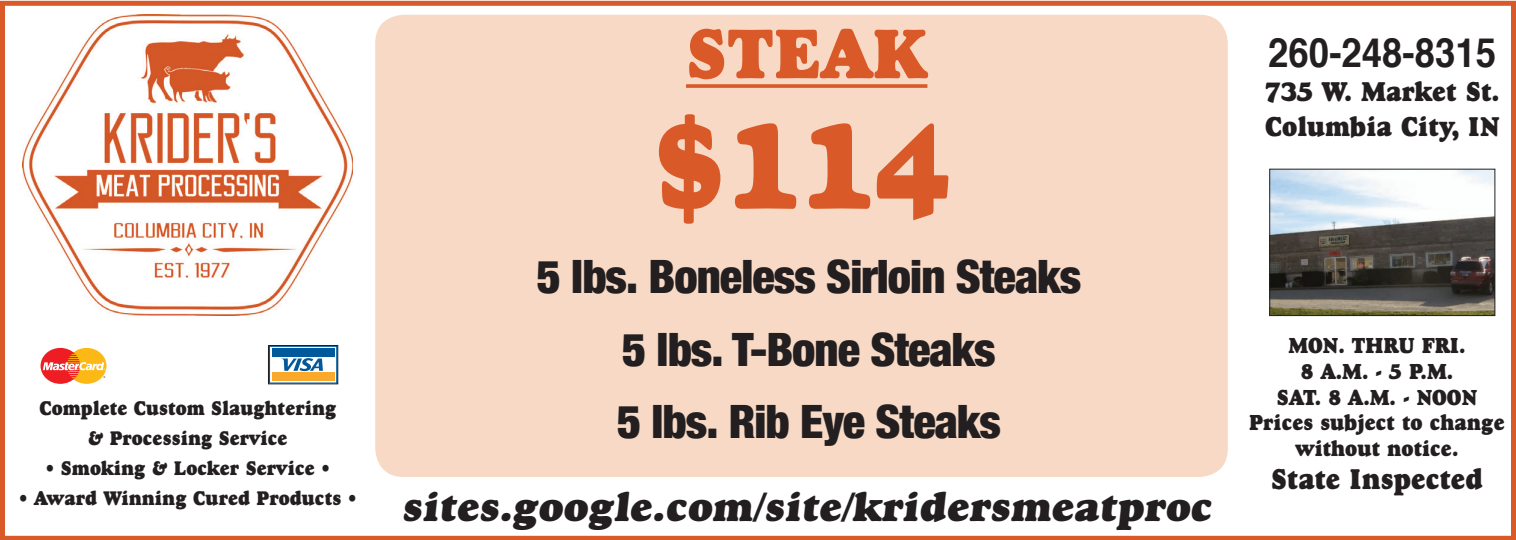
<style>
.page{position:relative;width:1516px;height:540px;background:#fff}
.page>*{position:absolute;margin:0;border:0;box-sizing:border-box;transform-origin:0 0}
.t1{font:125px "Goudy Heavyface";color:#d95a28;scale:.91 1}
.t2{font:71px "Goudy Heavyface";color:#d95a28;scale:.95 1}
.t3{font:900 condensed 46px/72.5px "Helvetica Neue";letter-spacing:-.02em;color:#231f20;text-align:center}
.t4{font:40.75px "Goudy Heavyface";color:#231f20}
.t5{font:700 40.5px "Helvetica";color:#231f20;scale:.91 1}
.t6{font:29px "Goudy Heavyface";color:#231f20;scale:.9 1}
.t7{font:27.5px/34.5px "Goudy Heavyface";color:#231f20;scale:.9 1}
.t8{font:22px/25.8px "Goudy Heavyface";color:#231f20;text-align:center;scale:.9 1}
.t9{font:20px/30px "Goudy Heavyface";color:#231f20;text-align:center;scale:.9 1}
</style>
<div class="page">
<div style="left:375px;top:15px;width:852px;height:462px;background:#f7d9c5;border-radius:28px"></div>
<div style="left:0;top:1px;width:1515px;height:539px;border:5px solid #d95a28"></div>
<img style="left:23px;top:15px;width:330px;height:301px">
<img style="left:40px;top:347px;width:67px;height:31px">
<div style="left:67px;top:348px;width:39px;height:36px;background:#fcb814;border-radius:50%"></div>
<svg style="left:41px;top:348px;width:64px;height:36px"></svg>
<svg style="left:272px;top:348px;width:63px;height:33px"></svg>
<svg style="left:281px;top:358px;width:42px;height:13px"></svg>
<div style="left:272px;top:348px;width:62px;height:9px;background:#00599a"></div>
<div style="left:272px;top:373px;width:62px;height:8px;background:#faa92a"></div>
<div style="left:268px;top:345px;width:70px;height:39px;border:1px solid #231f20"></div>
<svg style="left:686px;top:84px;width:241px;height:4px"></svg>
<img style="left:1271px;top:171px;width:221px;height:143px">
<div style="left:1269px;top:169px;width:225px;height:147px;border:1px solid #231f20"></div>
<h2 class="t2" style="left:686px;top:10px;width:255px">STEAK</h2>
<h1 class="t1" style="left:653px;top:89px;width:327px">$114</h1>
<h3 class="t3" style="left:537px;top:240px;width:546px">5 lbs. Boneless Sirloin Steaks<br>5 lbs. T-Bone Steaks<br>5 lbs. Rib Eye Steaks</h3>
<p class="t9" style="left:39px;top:393px;width:331px">Complete Custom Slaughtering &amp; Processing Service</p>
<p class="t9" style="left:45px;top:453px;width:318px">• Smoking &amp; Locker Service •</p>
<h3 class="t4" style="left:19px;top:482px;width:1199px"><sup>•</sup> <sup>Award</sup> <sup>Winning</sup> <sup>Cured</sup> <sup>Products</sup> <sup>•</sup> sites.google.com/site/kridersmeatproc</h3>
<h3 class="t5" style="left:1267px;top:16px;width:252px">260-248-8315</h3>
<p class="t7" style="left:1264px;top:74px;width:262px">735 W. Market St.<br>Columbia City, IN</p>
<p class="t8" style="left:1249px;top:332px;width:285px">MON. THRU FRI.<br>8 A.M. - 5 P.M.<br>SAT. 8 A.M. - NOON<br>Prices subject to change without notice.</p>
<h3 class="t6" style="left:1271px;top:461px;width:236px">State Inspected</h3>
</div>
